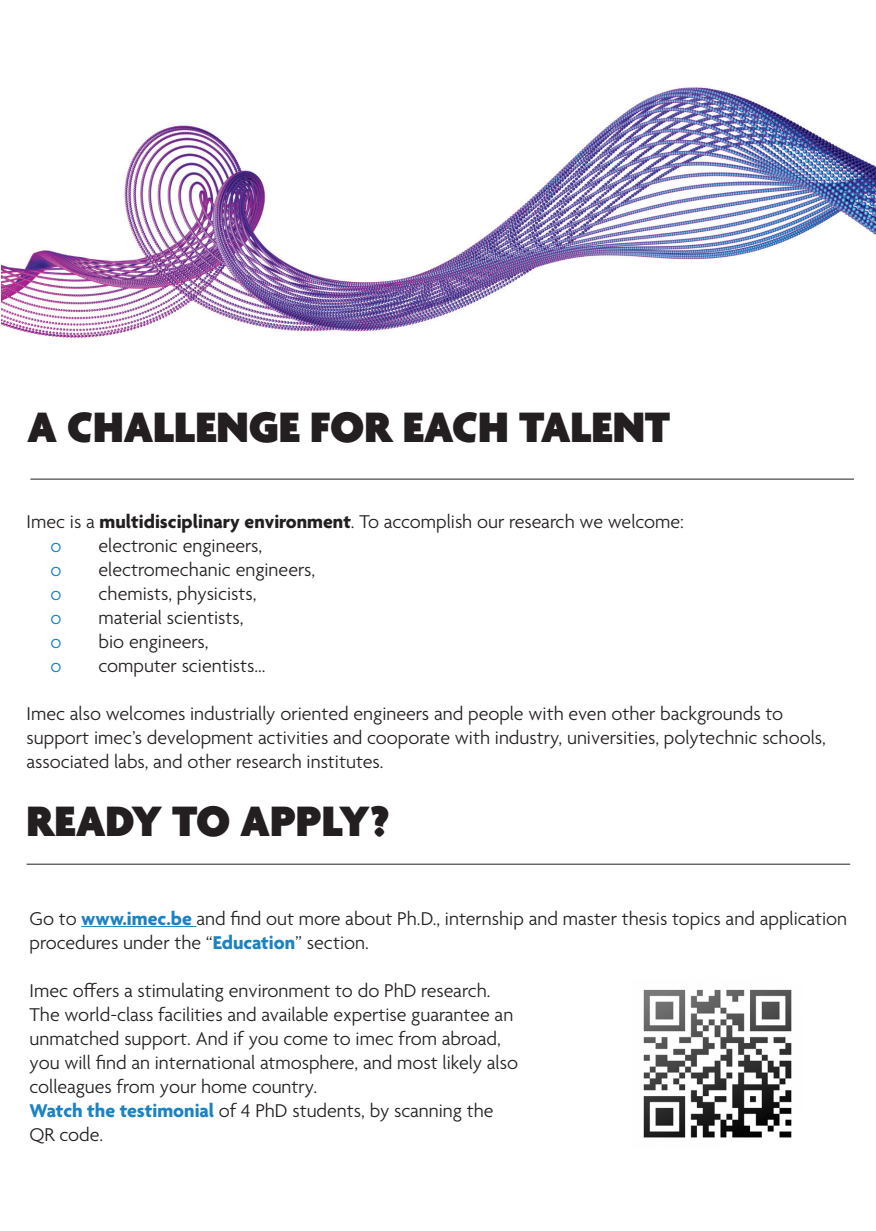
<style>
.page{position:relative;width:876px;height:1231px;background:#fff}
.page>*{position:absolute;margin:0;border:0;box-sizing:border-box;transform-origin:0 0}
.t1{font:900 46px "Agenda";color:#231f20}
.t2{font:300 20px/24px "Agenda";color:#231f20}
.t3{font:300 20px "Agenda";color:#1b83c1}
.s1{font-weight:700}
.s2{font-weight:700;color:#1b83c1}
</style>
<div class="page">
<img style="left:1px;top:87px;width:875px;height:393px">
<hr style="left:30px;top:478px;width:824px;height:1px;background:#231f20">
<hr style="left:27px;top:863px;width:823px;height:1px;background:#231f20">
<hr style="left:81px;top:926px;width:115px;height:1px;background:#1b83c1">
<img style="left:643px;top:989px;width:149px;height:149px">
<p class="t1" style="left:28px;top:402px;width:644px">A CHALLENGE FOR EACH TALENT</p>
<p class="t2" style="left:27px;top:511px;width:659px">Imec is a <span class="s1">multidisciplinary environment</span>. To accomplish our research we welcome:</p>
<p class="t3" style="left:50px;top:535px;width:13px">o</p>
<p class="t2" style="left:99px;top:535px;width:165px">electronic engineers,</p>
<p class="t3" style="left:50px;top:559px;width:13px">o</p>
<p class="t2" style="left:99px;top:559px;width:218px">electromechanic engineers,</p>
<p class="t3" style="left:50px;top:583px;width:13px">o</p>
<p class="t2" style="left:99px;top:583px;width:159px">chemists, physicists,</p>
<p class="t3" style="left:50px;top:607px;width:13px">o</p>
<p class="t2" style="left:99px;top:607px;width:146px">material scientists,</p>
<p class="t3" style="left:50px;top:631px;width:13px">o</p>
<p class="t2" style="left:99px;top:631px;width:111px">bio engineers,</p>
<p class="t3" style="left:50px;top:655px;width:13px">o</p>
<p class="t2" style="left:99px;top:655px;width:169px">computer scientists...</p>
<p class="t2" style="left:27px;top:703px;width:801px">Imec also welcomes industrially oriented engineers and people with even other backgrounds to support imec’s development activities and cooporate with industry, universities, polytechnic schools, associated labs, and other research institutes.</p>
<p class="t1" style="left:27px;top:796px;width:364px">READY TO APPLY?</p>
<p class="t2" style="left:30px;top:907px;width:819px">Go to <span class="s2">www.imec.be</span> and find out more about Ph.D., internship and master thesis topics and application procedures under the “<span class="s2">Education</span>” section.</p>
<p class="t2" style="left:30px;top:979px;width:490px">Imec offers a stimulating environment to do PhD research.<br>The world-class facilities and available expertise guarantee an unmatched support. And if you come to imec from abroad, you will find an international atmosphere, and most likely also colleagues from your home country.</p>
<p class="t2" style="left:30px;top:1099px;width:465px"><span class="s2">Watch the testimonial</span> of 4 PhD students, by scanning the</p>
<p class="t2" style="left:30px;top:1123px;width:75px">QR code.</p>
</div>
